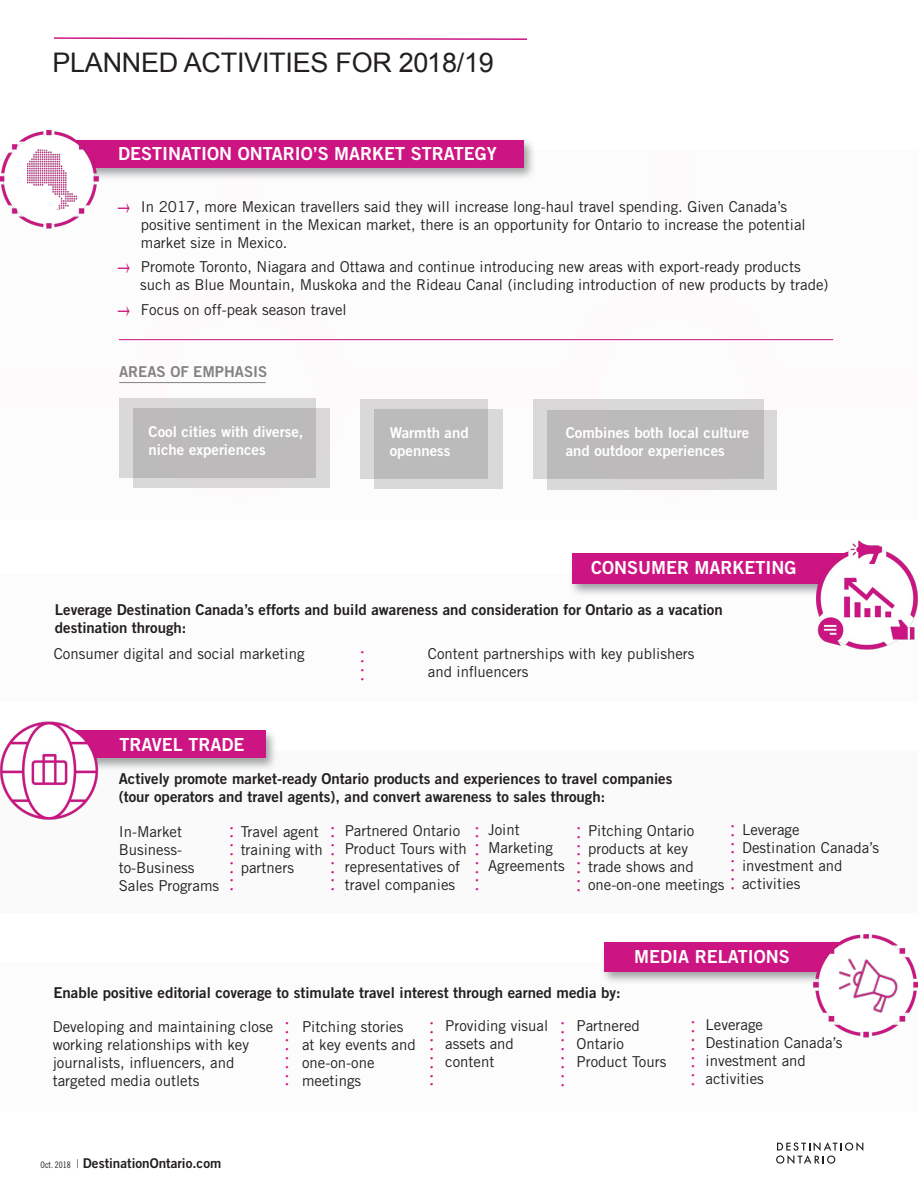
<style>
.page{position:relative;width:918px;height:1188px;background:#fff}
.page>*{position:absolute;margin:0;border:0;box-sizing:border-box;transform-origin:0 0}
.road_trip_callouts_r{font:36px "Angelina";color:#cc1582}
.best_2016_header{font:27px "Arial";letter-spacing:-.01em;color:#231f20}
.t1{font:18px "Trade Gothic LT Std Bd 2";color:#fff}
.road_trip_callouts_r-2{font:15px/18px "Trade Gothic LT Std";color:#231f20}
.road_trip_callouts_r-3{font:15px/18px "Trade Gothic LT Std Bd 2";color:#231f20}
.road_trip_callouts_r-4{font:15px/18px "Trade Gothic LT Std Bd 2";color:#fff}
.t2{font:13.5px "Trade Gothic LT Std Bd 2";color:#231f20}
.s1{font-family:"Arial";font-size:26.7px;color:#cc1582}
.s2{font-family:"Trade Gothic LT Std Cn 18";font-size:9px}
.s3{font-family:"Trade Gothic LT Std Cn 18";font-size:12px}
</style>
<div class="page">
<svg style="left:776px;top:1142px;width:87px;height:22px"></svg>
<svg style="left:54px;top:37px;width:473px;height:3px"></svg>
<div style="left:51px;top:137px;width:485px;height:44px;background:#808285;opacity:.75"></div>
<div style="left:55px;top:140px;width:469px;height:27px;background:#cc1582"></div>
<img style="left:0;top:129px;width:100px;height:100px">
<svg style="left:17px;top:147px;width:60px;height:63px"></svg>
<img style="left:24px;top:148px;width:53px;height:62px">
<hr style="left:119px;top:339px;width:714px;height:1px;background:#cc1582">
<div style="left:0;top:750px;width:918px;height:163px;background:#fafafa"></div>
<div style="left:568px;top:551px;width:318px;height:47px;background:#808285;opacity:.75"></div>
<div style="left:572px;top:554px;width:302px;height:30px;background:#cc1582"></div>
<img style="left:811px;top:540px;width:107px;height:110px">
<div style="left:600px;top:939px;width:273px;height:46px;background:#808285;opacity:.75"></div>
<div style="left:604px;top:942px;width:257px;height:30px;background:#cc1582"></div>
<img style="left:813px;top:934px;width:105px;height:104px">
<svg style="left:826px;top:945px;width:84px;height:81px"></svg>
<img style="left:826px;top:945px;width:81px;height:80px">
<div style="left:47px;top:728px;width:231px;height:44px;background:#808285;opacity:.75"></div>
<div style="left:51px;top:731px;width:215px;height:27px;background:#cc1582"></div>
<img style="left:0;top:721px;width:107px;height:99px">
<div style="left:119px;top:399px;width:197px;height:79px;background:linear-gradient(to right,#dad8d9,#d9d9d9)"></div>
<div style="left:360px;top:399px;width:128px;height:79px;background:#d9d7d9"></div>
<div style="left:533px;top:400px;width:231px;height:79px;background:#d9d9d9"></div>
<svg style="left:133px;top:409px;width:196px;height:79px;background:#c2bfc0"></svg>
<svg style="left:375px;top:409px;width:128px;height:80px;background:#c2c1c1"></svg>
<svg style="left:547px;top:410px;width:230px;height:79px;background:#c1bfc0"></svg>
<hr style="left:119px;top:382px;width:147px;height:1px;background:#808285">
<p class="best_2016_header" style="left:52px;top:44px;width:443px">PLANNED ACTIVITIES FOR 2018/19</p>
<p class="t1" style="left:118px;top:143px;width:380px">DESTINATION ONTARIO’S MARKET STRATEGY</p>
<p class="road_trip_callouts_r-2" style="left:141px;top:197px;width:666px;text-indent:-24px"><span class="s1">→</span> In 2017, more Mexican travellers said they will increase long-haul travel spending. Given Canada’s positive sentiment in the Mexican market, there is an opportunity for Ontario to increase the potential market size in Mexico.</p>
<p class="road_trip_callouts_r-2" style="left:140px;top:258px;width:690px;text-indent:-23px"><span class="s1">→</span> Promote Toronto, Niagara and Ottawa and continue introducing new areas with export-ready products such as Blue Mountain, Muskoka and the Rideau Canal (including introduction of new products by trade)</p>
<p class="road_trip_callouts_r-2" style="left:117px;top:301px;width:231px"><span class="s1">→</span> Focus on off-peak season travel</p>
<p class="road_trip_callouts_r-3" style="left:119px;top:362px;width:150px">AREAS OF EMPHASIS</p>
<p class="road_trip_callouts_r-4" style="left:149px;top:423px;width:156px">Cool cities with diverse, niche experiences</p>
<p class="road_trip_callouts_r-4" style="left:390px;top:424px;width:81px">Warmth and openness</p>
<p class="road_trip_callouts_r-4" style="left:566px;top:423px;width:185px">Combines both local culture and outdoor experiences</p>
<p class="t1" style="left:591px;top:557px;width:207px">CONSUMER MARKETING</p>
<p class="road_trip_callouts_r-3" style="left:55px;top:600px;width:669px">Leverage Destination Canada’s efforts and build awareness and consideration for Ontario as a vacation destination through:</p>
<p class="road_trip_callouts_r-2" style="left:54px;top:644px;width:252px">Consumer digital and social marketing</p>
<p class="road_trip_callouts_r-2" style="left:428px;top:644px;width:268px">Content partnerships with key publishers and influencers</p>
<p class="road_trip_callouts_r" style="left:385px;top:649px;width:33px;rotate:90deg">....</p>
<p class="t1" style="left:120px;top:734px;width:126px">TRAVEL TRADE</p>
<p class="road_trip_callouts_r-3" style="left:119px;top:770px;width:555px">Actively promote market-ready Ontario products and experiences to travel companies (tour operators and travel agents), and convert awareness to sales through:</p>
<p class="road_trip_callouts_r-2" style="left:488px;top:821px;width:78px">Joint<br>Marketing<br>Agreements</p>
<p class="road_trip_callouts_r-2" style="left:119px;top:822px;width:102px">In-Market<br>Business&shy;to-Business<br>Sales Programs</p>
<p class="road_trip_callouts_r-2" style="left:588px;top:821px;width:138px">Pitching Ontario products at key trade shows and one-on-one meetings</p>
<p class="road_trip_callouts_r" style="left:254px;top:825px;width:68px;rotate:90deg">........</p>
<p class="road_trip_callouts_r" style="left:356px;top:825px;width:68px;rotate:90deg">........</p>
<p class="road_trip_callouts_r" style="left:500px;top:825px;width:68px;rotate:90deg">........</p>
<p class="road_trip_callouts_r" style="left:602px;top:825px;width:68px;rotate:90deg">........</p>
<p class="road_trip_callouts_r" style="left:756px;top:823px;width:68px;rotate:90deg">........</p>
<p class="road_trip_callouts_r-2" style="left:241px;top:822px;width:84px">Travel agent training with partners</p>
<p class="road_trip_callouts_r-2" style="left:345px;top:822px;width:123px">Partnered Ontario<br>Product Tours with representatives of travel companies</p>
<p class="road_trip_callouts_r-2" style="left:742px;top:821px;width:139px">Leverage<br>Destination Canada’s investment and activities</p>
<p class="road_trip_callouts_r-3" style="left:53px;top:983px;width:569px">Enable positive editorial coverage to stimulate travel interest through earned media by:</p>
<p class="t1" style="left:634px;top:945px;width:157px">MEDIA RELATIONS</p>
<p class="road_trip_callouts_r-2" style="left:53px;top:1017px;width:222px">Developing and maintaining close working relationships with key journalists, influencers, and targeted media outlets</p>
<p class="road_trip_callouts_r-2" style="left:577px;top:1016px;width:91px">Partnered<br>Ontario<br>Product Tours</p>
<p class="road_trip_callouts_r-2" style="left:302px;top:1017px;width:115px">Pitching stories at key events and one-on-one meetings</p>
<p class="road_trip_callouts_r-2" style="left:445px;top:1017px;width:104px">Providing visual assets and content</p>
<p class="road_trip_callouts_r" style="left:310px;top:1020px;width:68px;rotate:90deg">........</p>
<p class="road_trip_callouts_r" style="left:454px;top:1020px;width:68px;rotate:90deg">........</p>
<p class="road_trip_callouts_r" style="left:585px;top:1020px;width:68px;rotate:90deg">........</p>
<p class="road_trip_callouts_r" style="left:716px;top:1019px;width:68px;rotate:90deg">........</p>
<p class="road_trip_callouts_r-2" style="left:706px;top:1016px;width:139px">Leverage<br>Destination Canada’s investment and activities</p>
<p class="t2" style="left:40px;top:1155px;width:182px"><span class="s2">Oct. 2018</span> <span class="s3">|</span> DestinationOntario.com</p>
</div>
